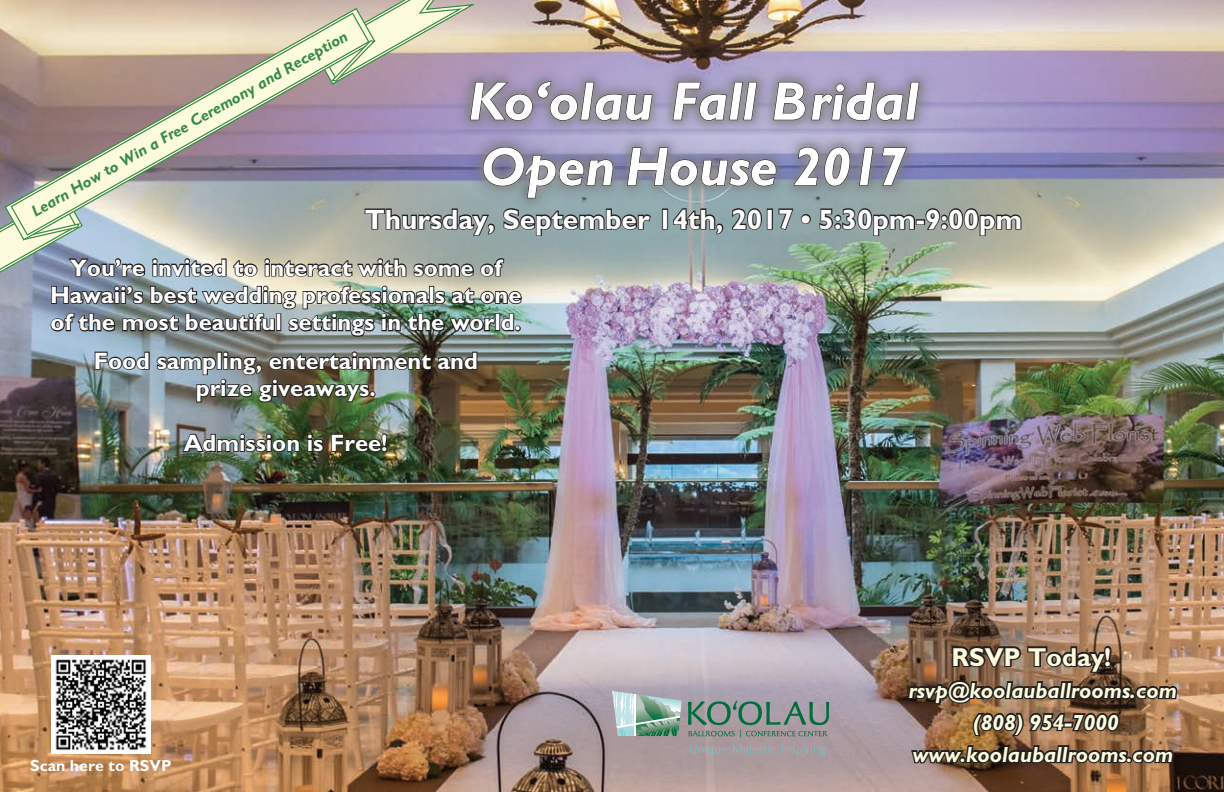
<style>
.page{position:relative;width:1224px;height:792px;background:#fff}
.page>*{position:absolute;margin:0;border:0;box-sizing:border-box;transform-origin:0 0}
.t1{font:italic 700 54.6px/65.6px "HI Gill Sans";color:#fff}
.t2{font:700 28px "HI Gill Sans";color:#fff}
.t3{font:700 26px "HI Gill Sans";color:#fcfbde}
.t4{font:700 23.8px/27.4px "HI Gill Sans";color:#fff;text-align:center}
.t5{font:italic 700 22px "HI Gill Sans";color:#fcfbde}
.t6{font:italic 700 16px "HI Gill Sans";color:#388b46}
.t7{font:700 16px "HI Gill Sans";color:#fff}
</style>
<div class="page">
<img style="left:0;top:0;width:1224px;height:792px">
<svg style="left:454px;top:64px;width:482px;height:150px;background:#a69ec4"></svg>
<div style="left:459px;top:69px;width:472px;height:141px;background:#fff;opacity:.75"></div>
<svg style="left:672px;top:81px;width:86px;height:40px;background:#86828e"></svg>
<svg style="left:773px;top:81px;width:147px;height:40px;background:#87838f"></svg>
<img style="left:51px;top:656px;width:99px;height:97px">
<img style="left:94px;top:351px;width:384px;height:52px">
<img style="left:181px;top:432px;width:120px;height:21px">
<svg style="left:307px;top:433px;width:81px;height:20px;background:#3a3d28"></svg>
<svg style="left:4px;top:7px;width:372px;height:140px;background:#c0aea1"></svg>
<svg style="left:313px;top:0;width:340px;height:121px;background:#b4a7a9"></svg>
<svg style="left:906px;top:644px;width:273px;height:146px;background:#745741"></svg>
<svg style="left:688px;top:700px;width:141px;height:37px;background:#83918c"></svg>
<svg style="left:612px;top:691px;width:70px;height:45px;background:#9bb9b0"></svg>
<svg style="left:690px;top:744px;width:36px;height:12px"></svg>
<svg style="left:733px;top:744px;width:43px;height:12px"></svg>
<svg style="left:782px;top:744px;width:44px;height:12px"></svg>
<img style="left:0;top:147px;width:916px;height:191px">
<div style="left:916px;top:219px;width:9px;height:6px;border:2px solid #231f20"></div>
<svg style="left:924px;top:207px;width:17px;height:25px"></svg>
<div style="left:941px;top:215px;width:7px;height:7px;border:2px solid #231f20;border-radius:50%"></div>
<div style="left:941px;top:223px;width:7px;height:7px;border:2px solid #231f20;border-radius:50%"></div>
<svg style="left:947px;top:207px;width:75px;height:30px;background:#7d7e74"></svg>
<p class="t6" style="left:29px;top:206px;width:362px;rotate:-30deg">Learn How to Win a Free Ceremony and Reception</p>
<p class="t1" style="left:468px;top:69px;width:452px">Ko‘olau Fall Bridal<br>Open House 2017</p>
<p class="t2" style="left:365px;top:203px;width:659px">Thursday, September 14th, 2017 • 5:30pm-9:00pm</p>
<p class="t4" style="left:50px;top:254px;width:473px">You’re invited to interact with some of<br>Hawaii’s best wedding professionals at one of the most beautiful settings in the world.</p>
<p class="t4" style="left:94px;top:347px;width:386px">Food sampling, entertainment and</p>
<p class="t4" style="left:196px;top:374px;width:182px">prize giveaways.</p>
<p class="t4" style="left:184px;top:429px;width:205px">Admission is Free!</p>
<p class="t7" style="left:30px;top:756px;width:143px">Scan here to RSVP</p>
<p class="t3" style="left:952px;top:641px;width:161px">RSVP Today!</p>
<p class="t5" style="left:909px;top:677px;width:269px">rsvp@koolauballrooms.com</p>
<p class="t5" style="left:973px;top:709px;width:147px">(808) 954-7000</p>
<p class="t5" style="left:912px;top:741px;width:263px">www.koolauballrooms.com</p>
</div>
